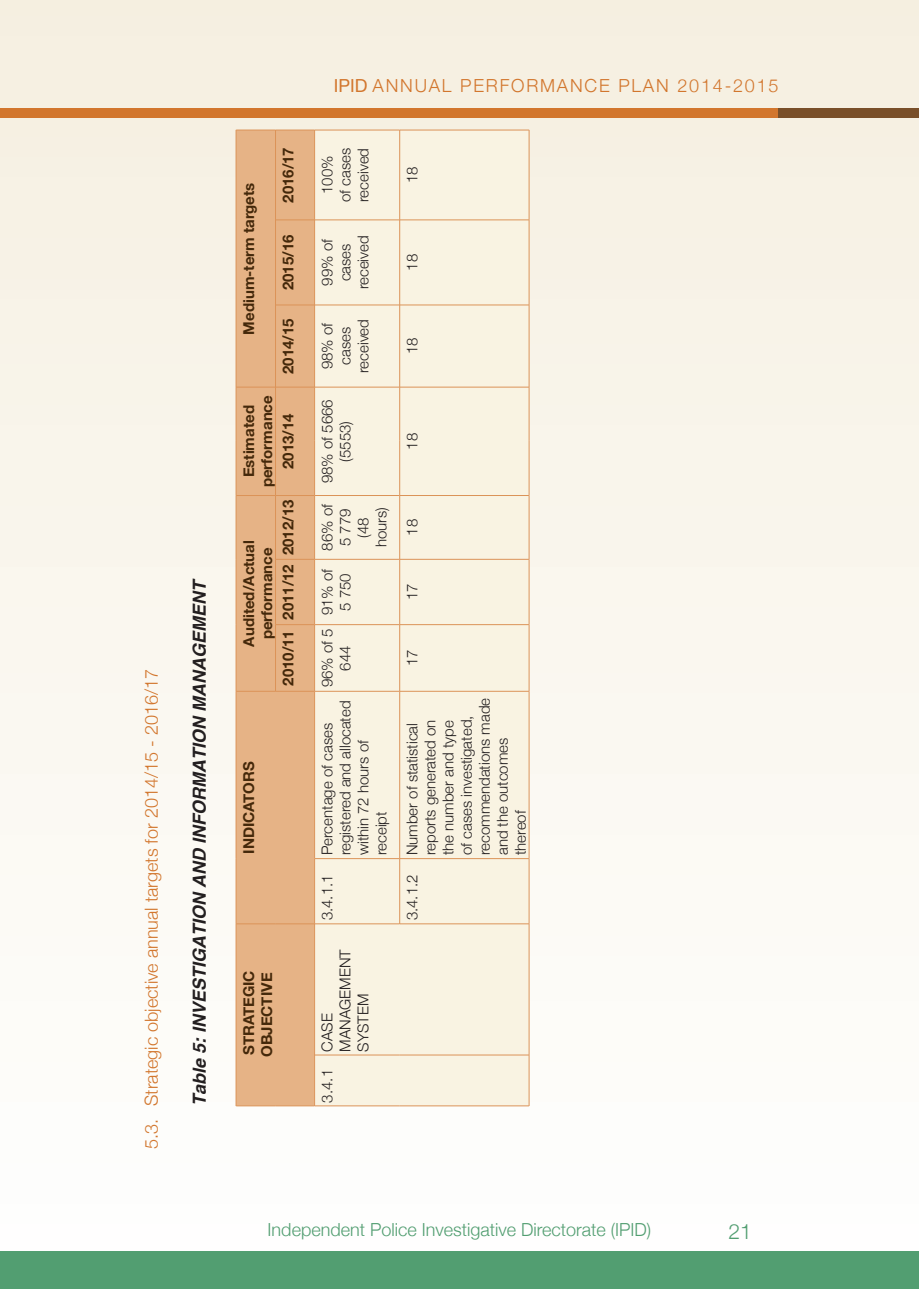
<style>
.page{position:relative;width:919px;height:1289px;background:#fff}
.page>*{position:absolute;margin:0;border:0;box-sizing:border-box;transform-origin:0 0}
.t1{font:300 21px "Helvetica Neue";color:#529e71}
.t2{font:300 18px "Helvetica Neue";color:#d2762d}
.t3{font:300 18px "Helvetica Neue";color:#529e71}
.t4{font:italic 700 18px "Helvetica cyr";color:#231f20}
.t5{font:300 18px "Helvetica Neue";letter-spacing:.1em;color:#d2762d}
.t6{font:300 15px/18px "Helvetica Neue";color:#231f20;text-align:center}
.t7{font:700 15px/18px "Helvetica Neue";color:#44280a;text-align:center}
.s1{font-weight:400}
</style>
<div class="page">
<svg style="left:0;top:0;width:13px;height:875px"></svg>
<div style="left:13px;top:0;width:905px;height:1288px;background:linear-gradient(to bottom,#f5efe0,#fefffe)"></div>
<div style="left:0;top:1251px;width:13px;height:37px;background:#529e71"></div>
<div style="left:13px;top:1251px;width:905px;height:37px;background:#529e71"></div>
<div style="left:0;top:108px;width:13px;height:10px;background:#d2762d"></div>
<div style="left:13px;top:108px;width:765px;height:10px;background:#d2762d"></div>
<div style="left:778px;top:108px;width:140px;height:10px;background:#794f29"></div>
<div style="left:237px;top:131px;width:77px;height:974px;background:#e6b386"></div>
<div style="left:315px;top:131px;width:214px;height:974px;background:#f9f3e2"></div>
<hr style="left:315px;top:1105px;width:84px;height:1px;background:#db9358">
<hr style="left:399px;top:1105px;width:130px;height:1px;background:#db9358">
<hr style="left:236px;top:1054px;width:1px;height:52px;background:#db9358">
<hr style="left:236px;top:1105px;width:39px;height:1px;background:#db9358">
<hr style="left:236px;top:923px;width:1px;height:131px;background:#db9358">
<hr style="left:275px;top:1105px;width:39px;height:1px;background:#db9358">
<hr style="left:314px;top:1054px;width:1px;height:52px;background:#db9358">
<hr style="left:314px;top:923px;width:1px;height:131px;background:#db9358">
<hr style="left:314px;top:495px;width:1px;height:64px;background:#db9358">
<hr style="left:314px;top:305px;width:1px;height:82px;background:#db9358">
<hr style="left:236px;top:130px;width:39px;height:1px;background:#db9358">
<hr style="left:314px;top:624px;width:1px;height:67px;background:#db9358">
<hr style="left:276px;top:624px;width:38px;height:1px;background:#db9358">
<hr style="left:276px;top:559px;width:38px;height:1px;background:#db9358">
<hr style="left:314px;top:559px;width:1px;height:65px;background:#db9358">
<hr style="left:236px;top:624px;width:1px;height:67px;background:#db9358">
<hr style="left:236px;top:559px;width:1px;height:65px;background:#db9358">
<hr style="left:236px;top:495px;width:1px;height:64px;background:#db9358">
<hr style="left:275px;top:624px;width:1px;height:67px;background:#db9358">
<hr style="left:275px;top:559px;width:1px;height:65px;background:#db9358">
<hr style="left:275px;top:495px;width:1px;height:64px;background:#db9358">
<hr style="left:276px;top:495px;width:38px;height:1px;background:#db9358">
<hr style="left:276px;top:387px;width:38px;height:1px;background:#db9358">
<hr style="left:236px;top:440px;width:1px;height:55px;background:#db9358">
<hr style="left:236px;top:495px;width:39px;height:1px;background:#db9358">
<hr style="left:236px;top:387px;width:1px;height:53px;background:#db9358">
<hr style="left:275px;top:440px;width:1px;height:55px;background:#db9358">
<hr style="left:275px;top:387px;width:1px;height:53px;background:#db9358">
<hr style="left:236px;top:305px;width:1px;height:82px;background:#db9358">
<hr style="left:236px;top:387px;width:39px;height:1px;background:#db9358">
<hr style="left:236px;top:220px;width:1px;height:85px;background:#db9358">
<hr style="left:236px;top:130px;width:1px;height:90px;background:#db9358">
<hr style="left:275px;top:305px;width:1px;height:82px;background:#db9358">
<hr style="left:275px;top:130px;width:1px;height:90px;background:#db9358">
<hr style="left:276px;top:130px;width:38px;height:1px;background:#db9358">
<hr style="left:314px;top:130px;width:1px;height:90px;background:#db9358">
<hr style="left:275px;top:220px;width:1px;height:85px;background:#db9358">
<hr style="left:276px;top:305px;width:38px;height:1px;background:#db9358">
<hr style="left:276px;top:220px;width:38px;height:1px;background:#db9358">
<hr style="left:314px;top:220px;width:1px;height:85px;background:#db9358">
<hr style="left:314px;top:440px;width:1px;height:55px;background:#db9358">
<hr style="left:315px;top:495px;width:84px;height:1px;background:#db9358">
<hr style="left:314px;top:387px;width:1px;height:53px;background:#db9358">
<hr style="left:315px;top:387px;width:84px;height:1px;background:#db9358">
<hr style="left:315px;top:1054px;width:84px;height:1px;background:#db9358">
<hr style="left:399px;top:1054px;width:130px;height:1px;background:#db9358">
<hr style="left:399px;top:440px;width:1px;height:55px;background:#db9358">
<hr style="left:400px;top:495px;width:129px;height:1px;background:#db9358">
<hr style="left:399px;top:387px;width:1px;height:53px;background:#db9358">
<hr style="left:400px;top:387px;width:129px;height:1px;background:#db9358">
<hr style="left:529px;top:440px;width:1px;height:55px;background:#db9358">
<hr style="left:529px;top:387px;width:1px;height:53px;background:#db9358">
<hr style="left:529px;top:305px;width:1px;height:82px;background:#db9358">
<hr style="left:236px;top:858px;width:1px;height:65px;background:#db9358">
<hr style="left:236px;top:923px;width:39px;height:1px;background:#db9358">
<hr style="left:236px;top:691px;width:1px;height:167px;background:#db9358">
<hr style="left:236px;top:691px;width:39px;height:1px;background:#db9358">
<hr style="left:275px;top:923px;width:39px;height:1px;background:#db9358">
<hr style="left:276px;top:691px;width:38px;height:1px;background:#db9358">
<hr style="left:314px;top:858px;width:1px;height:65px;background:#db9358">
<hr style="left:315px;top:923px;width:84px;height:1px;background:#db9358">
<hr style="left:314px;top:691px;width:1px;height:167px;background:#db9358">
<hr style="left:315px;top:858px;width:84px;height:1px;background:#db9358">
<hr style="left:315px;top:691px;width:84px;height:1px;background:#db9358">
<hr style="left:315px;top:624px;width:84px;height:1px;background:#db9358">
<hr style="left:315px;top:559px;width:84px;height:1px;background:#db9358">
<hr style="left:315px;top:305px;width:84px;height:1px;background:#db9358">
<hr style="left:315px;top:220px;width:84px;height:1px;background:#db9358">
<hr style="left:315px;top:130px;width:84px;height:1px;background:#db9358">
<hr style="left:399px;top:858px;width:1px;height:66px;background:#db9358">
<hr style="left:400px;top:923px;width:129px;height:1px;background:#db9358">
<hr style="left:399px;top:691px;width:1px;height:167px;background:#db9358">
<hr style="left:400px;top:858px;width:129px;height:1px;background:#db9358">
<hr style="left:399px;top:624px;width:1px;height:67px;background:#db9358">
<hr style="left:400px;top:691px;width:129px;height:1px;background:#db9358">
<hr style="left:399px;top:559px;width:1px;height:65px;background:#db9358">
<hr style="left:400px;top:624px;width:129px;height:1px;background:#db9358">
<hr style="left:399px;top:495px;width:1px;height:64px;background:#db9358">
<hr style="left:400px;top:559px;width:129px;height:1px;background:#db9358">
<hr style="left:399px;top:305px;width:1px;height:82px;background:#db9358">
<hr style="left:399px;top:220px;width:1px;height:85px;background:#db9358">
<hr style="left:400px;top:305px;width:129px;height:1px;background:#db9358">
<hr style="left:399px;top:130px;width:1px;height:90px;background:#db9358">
<hr style="left:400px;top:220px;width:129px;height:1px;background:#db9358">
<hr style="left:400px;top:130px;width:129px;height:1px;background:#db9358">
<hr style="left:529px;top:1054px;width:1px;height:52px;background:#db9358">
<hr style="left:529px;top:923px;width:1px;height:131px;background:#db9358">
<hr style="left:529px;top:858px;width:1px;height:65px;background:#db9358">
<hr style="left:529px;top:691px;width:1px;height:167px;background:#db9358">
<hr style="left:529px;top:624px;width:1px;height:67px;background:#db9358">
<hr style="left:529px;top:559px;width:1px;height:65px;background:#db9358">
<hr style="left:529px;top:495px;width:1px;height:64px;background:#db9358">
<hr style="left:529px;top:220px;width:1px;height:85px;background:#db9358">
<hr style="left:529px;top:130px;width:1px;height:90px;background:#db9358">
<p class="t2" style="left:140px;top:1148px;width:481px;rotate:-90deg">5.3. Strategic objective annual targets for 2014/15 - 2016/17</p>
<p class="t4" style="left:189px;top:1106px;width:529px;rotate:-90deg">Table 5: INVESTIGATION AND INFORMATION MANAGEMENT</p>
<p class="t7" style="left:239px;top:334px;width:153px;rotate:-90deg">Medium-term targets</p>
<p class="t7" style="left:279px;top:203px;width:57px;rotate:-90deg">2016/17</p>
<p class="t7" style="left:279px;top:290px;width:57px;rotate:-90deg">2015/16</p>
<p class="t7" style="left:279px;top:374px;width:57px;rotate:-90deg">2014/15</p>
<p class="t7" style="left:239px;top:487px;width:93px;rotate:-90deg">Estimated performance</p>
<p class="t7" style="left:279px;top:469px;width:57px;rotate:-90deg">2013/14</p>
<p class="t7" style="left:279px;top:685px;width:188px;rotate:-90deg">2010/11 2011/12 2012/13</p>
<p class="t7" style="left:239px;top:646px;width:108px;rotate:-90deg">Audited/Actual performance</p>
<p class="t7" style="left:239px;top:853px;width:94px;rotate:-90deg">INDICATORS</p>
<p class="t7" style="left:239px;top:1056px;width:88px;text-align:left;rotate:-90deg">STRATEGIC<br>OBJECTIVE</p>
<p class="t5" style="left:334px;top:74px;width:446px"><span class="s1">IPID</span> ANNUAL PERFORMANCE PLAN 2014-2015</p>
<p class="t6" style="left:318px;top:202px;width:56px;rotate:-90deg">100% of cases received</p>
<p class="t6" style="left:318px;top:289px;width:55px;rotate:-90deg">99% of cases received</p>
<p class="t6" style="left:318px;top:373px;width:55px;rotate:-90deg">98% of cases received</p>
<p class="t6" style="left:318px;top:483px;width:85px;rotate:-90deg">98% of 5666 (5553)</p>
<p class="t6" style="left:318px;top:550px;width:48px;rotate:-90deg">86% of<br>5 779 (48 hours)</p>
<p class="t6" style="left:318px;top:615px;width:48px;text-align:left;rotate:-90deg">91% of<br>5 750</p>
<p class="t6" style="left:318px;top:687px;width:60px;rotate:-90deg">96% of 5<br>644</p>
<p class="t6" style="left:318px;top:855px;width:156px;text-align:left;rotate:-90deg">Percentage of cases registered and allocated within 72 hours of receipt</p>
<p class="t6" style="left:318px;top:920px;width:47px;rotate:-90deg">3.4.1.1</p>
<p class="t6" style="left:318px;top:1051px;width:104px;text-align:left;text-indent:-51px;rotate:-90deg">3.4.1 CASE<br>MANAGEMENT<br>SYSTEM</p>
<p class="t6" style="left:403px;top:183px;width:18px;rotate:-90deg">18</p>
<p class="t6" style="left:403px;top:271px;width:18px;rotate:-90deg">18</p>
<p class="t6" style="left:403px;top:354px;width:18px;rotate:-90deg">18</p>
<p class="t6" style="left:403px;top:449px;width:18px;rotate:-90deg">18</p>
<p class="t6" style="left:403px;top:536px;width:18px;rotate:-90deg">18</p>
<p class="t6" style="left:403px;top:600px;width:18px;rotate:-90deg">17</p>
<p class="t6" style="left:403px;top:666px;width:18px;rotate:-90deg">17</p>
<p class="t6" style="left:403px;top:855px;width:159px;text-align:left;rotate:-90deg">Number of statistical reports generated on the number and type<br>of cases investigated, recommendations made and the outcomes thereof</p>
<p class="t6" style="left:403px;top:920px;width:47px;rotate:-90deg">3.4.1.2</p>
<p class="t3" style="left:267px;top:1218px;width:385px">Independent Police Investigative Directorate (IPID)</p>
<h1 class="t1" style="left:728px;top:1218px;width:25px">21</h1>
</div>
